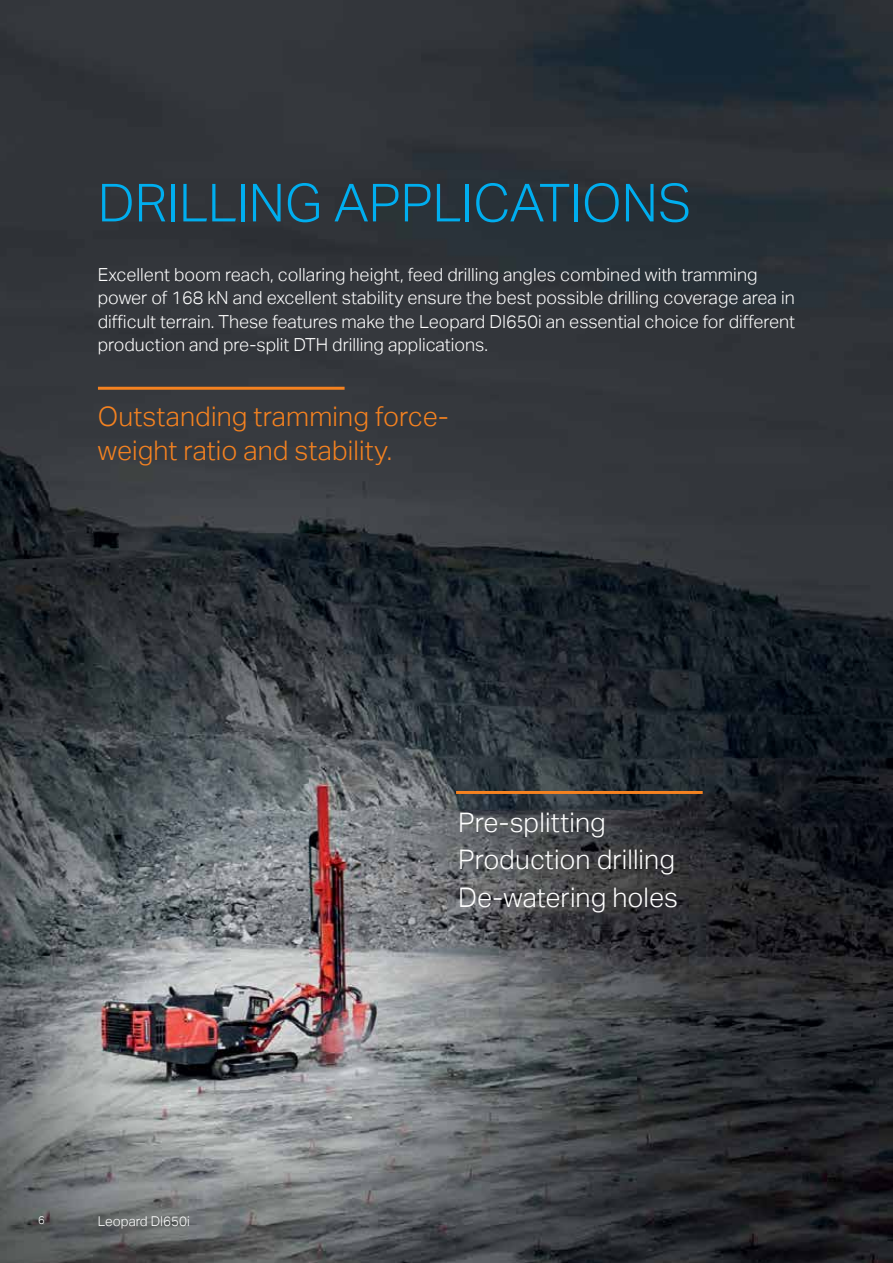
<style>
.page{position:relative;width:893px;height:1263px;background:#fff}
.page>*{position:absolute;margin:0;border:0;box-sizing:border-box;transform-origin:0 0}
.t1{font:300 52.5px "Aktiv Grotesk";color:#00aeef}
.t2{font:300 27px/34.5px "Aktiv Grotesk";letter-spacing:.005em;color:#f58220}
.t3{font:300 27px/37.5px "Aktiv Grotesk";letter-spacing:.005em;color:#fff}
.t4{font:300 18px/23.4px "Aktiv Grotesk";color:#fff}
.t5{font:300 13.5px "Aktiv Grotesk";color:#fff}
.t6{font:300 11.25px "Aktiv Grotesk";color:#fff}
</style>
<div class="page">
<img style="left:0;top:0;width:893px;height:1263px">
<hr style="left:456px;top:791px;width:247px;height:3px;background:#f58220">
<hr style="left:98px;top:387px;width:247px;height:3px;background:#f58220">
<h1 class="t1" style="left:98px;top:173px;width:595px">DRILLING APPLICATIONS</h1>
<p class="t4" style="left:98px;top:263px;width:699px">Excellent boom reach, collaring height, feed drilling angles combined with tramming power of 168 kN and excellent stability ensure the best possible drilling coverage area in difficult terrain. These features make the Leopard DI650i an essential choice for different production and pre-split DTH drilling applications.</p>
<h2 class="t2" style="left:98px;top:399px;width:352px">Outstanding tramming force&shy;weight ratio and stability.</h2>
<p class="t6" style="left:38px;top:1214px;width:8px">6</p>
<p class="t5" style="left:98px;top:1213px;width:94px">Leopard DI650i</p>
<h2 class="t3" style="left:458px;top:803px;width:221px">Pre-splitting<br>Production drilling<br>De-watering holes</h2>
</div>
